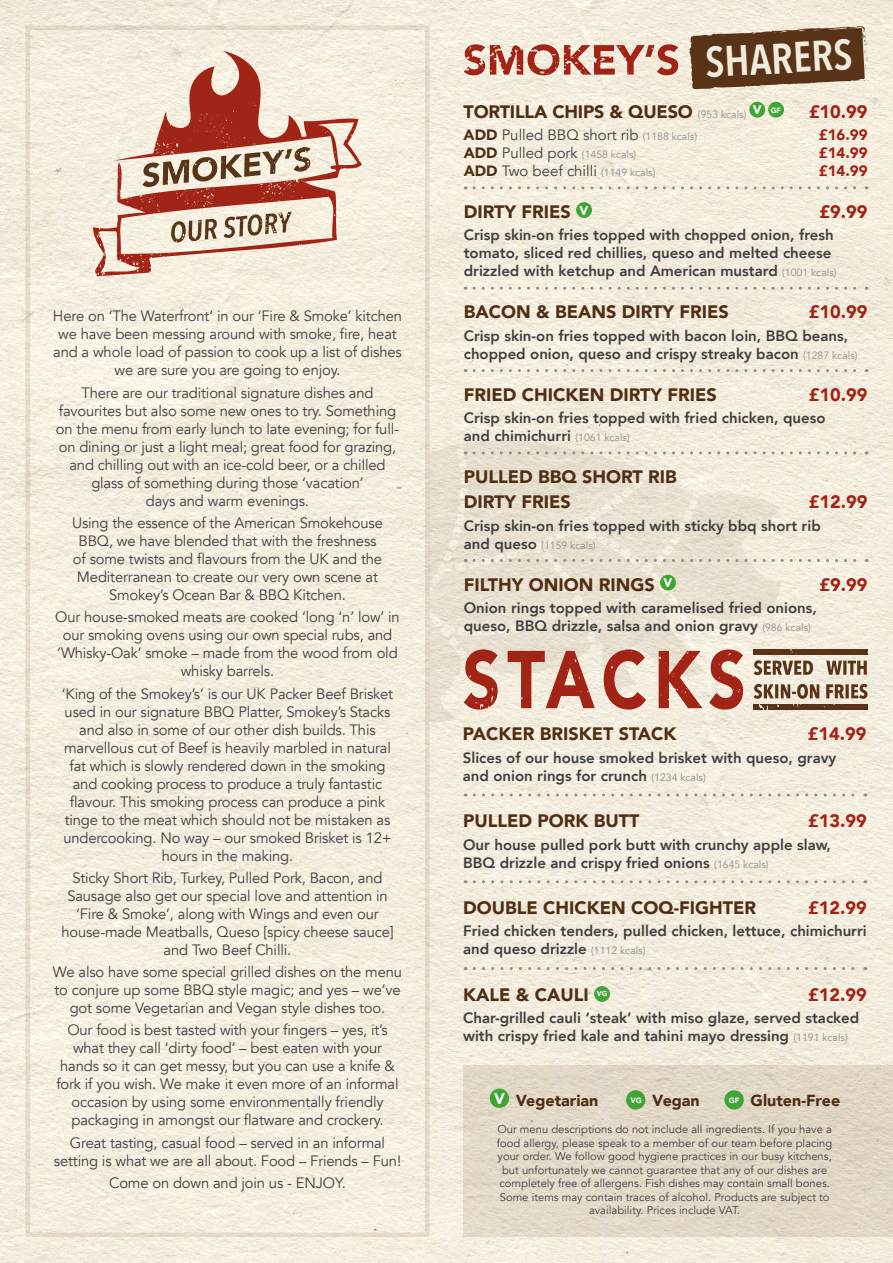
<style>
.page{position:relative;width:893px;height:1263px;background:#fff}
.page>*{position:absolute;margin:0;border:0;box-sizing:border-box;transform-origin:0 0}
.t1{font:600 42.6px "Avenir Next Condensed";color:#f1ebdd}
.t2{font:900 18px/25.2px "Avenir";color:#502e14}
.t3{font:900 18px "Avenir";color:#a12416}
.t4{font:900 16.05px "Avenir";color:#502e14}
.t5{font:15px/18px "Avenir";letter-spacing:-.01em;color:#3f3f40;text-align:center}
.t6{font:800 15px/18px "Avenir";color:#3f3f40}
.t7{font:900 15px "Avenir";color:#a12416}
.t8{font:11.25px/13.5px "Avenir";color:#3f3f40;text-align:center}
.t9{font:10.5px "Avenir";color:#908f8f}
.t10{font:900 7.2px "Avenir";color:#fff}
.s1{font-weight:400;font-size:10.5px;color:#908f8f}
.s2{font-weight:900;color:#502e14}
.s3{font-size:10.5px;color:#908f8f}
.s4{font-weight:900;font-size:15px;color:#502e14}
.s5{font-size:15px;color:#3f3f40}
.s6{font-weight:800;font-size:15px;color:#3f3f40}
.s7{font-size:15.3px;color:#fff}
</style>
<div class="page">
<img style="left:0;top:0;width:893px;height:1263px">
<svg style="left:429px;top:440px;width:352px;height:291px;fill:#eae2d4"></svg>
<div style="left:463px;top:1066px;width:430px;height:171px;background:#e2d8c8"></div>
<div style="left:490px;top:1088px;width:19px;height:20px;background:#3fa535;border-radius:50%"></div>
<div style="left:626px;top:1090px;width:19px;height:19px;background:#3fa535;border-radius:50%"></div>
<div style="left:724px;top:1090px;width:20px;height:19px;background:#3fa535;border-radius:50%"></div>
<div style="left:749px;top:102px;width:16px;height:16px;background:#3fa535;border-radius:50%"></div>
<div style="left:768px;top:102px;width:16px;height:16px;background:#3fa535;border-radius:50%"></div>
<svg style="left:474px;top:186px;width:393px;height:3px"></svg>
<svg style="left:474px;top:287px;width:393px;height:3px"></svg>
<svg style="left:474px;top:369px;width:393px;height:3px"></svg>
<svg style="left:474px;top:451px;width:393px;height:3px"></svg>
<svg style="left:474px;top:559px;width:393px;height:3px"></svg>
<div style="left:576px;top:202px;width:16px;height:16px;background:#3fa535;border-radius:50%"></div>
<div style="left:660px;top:575px;width:16px;height:16px;background:#3fa535;border-radius:50%"></div>
<svg style="left:689px;top:26px;width:179px;height:63px"></svg>
<svg style="left:474px;top:793px;width:392px;height:3px"></svg>
<svg style="left:474px;top:880px;width:392px;height:3px"></svg>
<svg style="left:474px;top:967px;width:392px;height:3px"></svg>
<div style="left:594px;top:986px;width:16px;height:16px;background:#3fa535;border-radius:50%"></div>
<div style="left:26px;top:26px;width:403px;height:1211px;border:4px solid #d5c9c0"></div>
<svg style="left:464px;top:649px;width:34px;height:61px"></svg>
<svg style="left:508px;top:651px;width:87px;height:57px"></svg>
<svg style="left:604px;top:649px;width:42px;height:61px"></svg>
<svg style="left:659px;top:651px;width:43px;height:57px"></svg>
<svg style="left:709px;top:649px;width:34px;height:61px"></svg>
<svg style="left:753px;top:684px;width:115px;height:26px"></svg>
<svg style="left:753px;top:649px;width:114px;height:26px"></svg>
<svg style="left:464px;top:44px;width:214px;height:31px"></svg>
<svg style="left:93px;top:51px;width:269px;height:225px;fill:#f3ecdd"></svg>
<svg style="left:142px;top:147px;width:169px;height:40px"></svg>
<p class="t5" style="left:53px;top:308px;width:351px">Here on ‘The Waterfront’ in our ‘Fire &amp; Smoke’ kitchen we have been messing around with smoke, fire, heat and a whole load of passion to cook up a list of dishes we are sure you are going to enjoy.</p>
<p class="t5" style="left:56px;top:384px;width:345px">There are our traditional signature dishes and favourites but also some new ones to try. Something on the menu from early lunch to late evening; for full&shy;on dining or just a light meal; great food for grazing, and chilling out with an ice-cold beer, or a chilled glass of something during those ‘vacation’<br>days and warm evenings.</p>
<p class="t5" style="left:72px;top:514px;width:312px">Using the essence of the American Smokehouse BBQ, we have blended that with the freshness of some twists and flavours from the UK and the Mediterranean to create our very own scene at Smokey’s Ocean Bar &amp; BBQ Kitchen.</p>
<p class="t5" style="left:55px;top:608px;width:346px">Our house-smoked meats are cooked ‘long ‘n’ low’ in our smoking ovens using our own special rubs, and ‘Whisky-Oak’ smoke – made from the wood from old whisky barrels.</p>
<p class="t5" style="left:62px;top:685px;width:333px">‘King of the Smokey’s’ is our UK Packer Beef Brisket used in our signature BBQ Platter, Smokey’s Stacks and also in some of our other dish builds. This marvellous cut of Beef is heavily marbled in natural fat which is slowly rendered down in the smoking and cooking process to produce a truly fantastic flavour. This smoking process can produce a pink tinge to the meat which should not be mistaken as undercooking. No way – our smoked Brisket is 12+ hours in the making.</p>
<p class="t5" style="left:61px;top:869px;width:334px">Sticky Short Rib, Turkey, Pulled Pork, Bacon, and Sausage also get our special love and attention in ‘Fire &amp; Smoke’, along with Wings and even our house-made Meatballs, Queso [spicy cheese sauce] and Two Beef Chilli.</p>
<p class="t5" style="left:53px;top:963px;width:351px">We also have some special grilled dishes on the menu to conjure up some BBQ style magic; and yes – we’ve got some Vegetarian and Vegan style dishes too.</p>
<p class="t5" style="left:56px;top:1021px;width:344px">Our food is best tasted with your fingers – yes, it’s what they call ‘dirty food’ – best eaten with your hands so it can get messy, but you can use a knife &amp; fork if you wish. We make it even more of an informal occasion by using some environmentally friendly packaging in amongst our flatware and crockery.</p>
<p class="t5" style="left:54px;top:1134px;width:349px">Great tasting, casual food – served in an informal setting is what we are all about. Food – Friends – Fun!</p>
<p class="t5" style="left:109px;top:1174px;width:238px">Come on down and join us - ENJOY.</p>
<h1 class="t1" style="left:703px;top:25px;width:149px;rotate:-3deg">SHARERS</h1>
<p class="t2" style="left:464px;top:98px;width:319px">TORTILLA CHIPS &amp; QUESO <span class="s1">(953 kcals)</span> <sup>V</sup> <sup>GF</sup></p>
<p class="t3" style="left:809px;top:96px;width:60px">£10.99</p>
<p class="t5" style="left:464px;top:126px;width:235px"><span class="s2">ADD</span> Pulled BBQ short rib <span class="s3">(1188 kcals)</span></p>
<p class="t7" style="left:819px;top:122px;width:50px">£16.99</p>
<p class="t9" style="left:464px;top:148px;width:174px"><span class="s4">ADD</span> <span class="s5">Pulled pork</span> (1458 kcals)</p>
<p class="t7" style="left:819px;top:140px;width:50px">£14.99</p>
<p class="t5" style="left:464px;top:162px;width:193px"><span class="s2">ADD</span> Two beef chilli <span class="s3">(1149 kcals)</span></p>
<p class="t7" style="left:819px;top:158px;width:50px">£14.99</p>
<p class="t2" style="left:464px;top:199px;width:126px">DIRTY FRIES <sup>V</sup></p>
<p class="t3" style="left:819px;top:196px;width:49px">£9.99</p>
<p class="t6" style="left:464px;top:226px;width:374px">Crisp skin-on fries topped with chopped onion, fresh tomato, sliced red chillies, queso and melted cheese drizzled with ketchup and American mustard <span class="s1">(1001 kcals)</span></p>
<p class="t2" style="left:464px;top:299px;width:266px">BACON &amp; BEANS DIRTY FRIES</p>
<p class="t3" style="left:809px;top:297px;width:60px">£10.99</p>
<p class="t6" style="left:464px;top:326px;width:395px">Crisp skin-on fries topped with bacon loin, BBQ beans, chopped onion, queso and crispy streaky bacon <span class="s1">(1287 kcals)</span></p>
<p class="t2" style="left:464px;top:381px;width:254px">FRIED CHICKEN DIRTY FRIES</p>
<p class="t3" style="left:809px;top:379px;width:60px">£10.99</p>
<p class="t6" style="left:464px;top:409px;width:363px">Crisp skin-on fries topped with fried chicken, queso and chimichurri <span class="s1">(1061 kcals)</span></p>
<p class="t2" style="left:464px;top:464px;width:214px">PULLED BBQ SHORT RIB<br>DIRTY FRIES</p>
<p class="t3" style="left:809px;top:486px;width:60px">£12.99</p>
<p class="t6" style="left:464px;top:516px;width:358px">Crisp skin-on fries topped with sticky bbq short rib</p>
<p class="t9" style="left:464px;top:539px;width:133px"><span class="s6">and queso</span> (1159 kcals)</p>
<p class="t2" style="left:464px;top:571px;width:210px">FILTHY ONION RINGS <sup>V</sup></p>
<p class="t3" style="left:819px;top:569px;width:49px">£9.99</p>
<p class="t6" style="left:464px;top:599px;width:355px">Onion rings topped with caramelised fried onions, queso, BBQ drizzle, salsa and onion gravy <span class="s1">(986 kcals)</span></p>
<p class="t2" style="left:463px;top:721px;width:215px">PACKER BRISKET STACK</p>
<p class="t3" style="left:808px;top:719px;width:60px">£14.99</p>
<p class="t6" style="left:463px;top:748px;width:375px">Slices of our house smoked brisket with queso, gravy and onion rings for crunch <span class="s1">(1234 kcals)</span></p>
<p class="t2" style="left:463px;top:808px;width:178px">PULLED PORK BUTT</p>
<p class="t3" style="left:808px;top:805px;width:60px">£13.99</p>
<p class="t6" style="left:463px;top:835px;width:369px">Our house pulled pork butt with crunchy apple slaw,<br>BBQ drizzle and crispy fried onions <span class="s1">(1645 kcals)</span></p>
<p class="t2" style="left:463px;top:895px;width:294px">DOUBLE CHICKEN COQ-FIGHTER</p>
<p class="t3" style="left:808px;top:892px;width:60px">£12.99</p>
<p class="t6" style="left:463px;top:922px;width:405px">Fried chicken tenders, pulled chicken, lettuce, chimichurri and queso drizzle <span class="s1">(1112 kcals)</span></p>
<p class="t2" style="left:463px;top:981px;width:127px">KALE &amp; CAULI</p>
<p class="t10" style="left:597px;top:988px;width:12px">VG</p>
<p class="t3" style="left:808px;top:979px;width:60px">£12.99</p>
<p class="t6" style="left:463px;top:1009px;width:398px">Char-grilled cauli ‘steak’ with miso glaze, served stacked with crispy fried kale and tahini mayo dressing <span class="s1">(1191 kcals)</span></p>
<p class="t4" style="left:494px;top:1086px;width:106px"><span class="s7">V</span> Vegetarian</p>
<p class="t4" style="left:630px;top:1086px;width:71px"><sup>VG</sup> Vegan</p>
<p class="t4" style="left:729px;top:1086px;width:113px"><sup>GF</sup> Gluten-Free</p>
<p class="t8" style="left:497px;top:1123px;width:337px">Our menu descriptions do not include all ingredients. If you have a food allergy, please speak to a member of our team before placing your order. We follow good hygiene practices in our busy kitchens, but unfortunately we cannot guarantee that any of our dishes are completely free of allergens. Fish dishes may contain small bones.<br>Some items may contain traces of alcohol. Products are subject to availability. Prices include VAT.</p>
</div>
